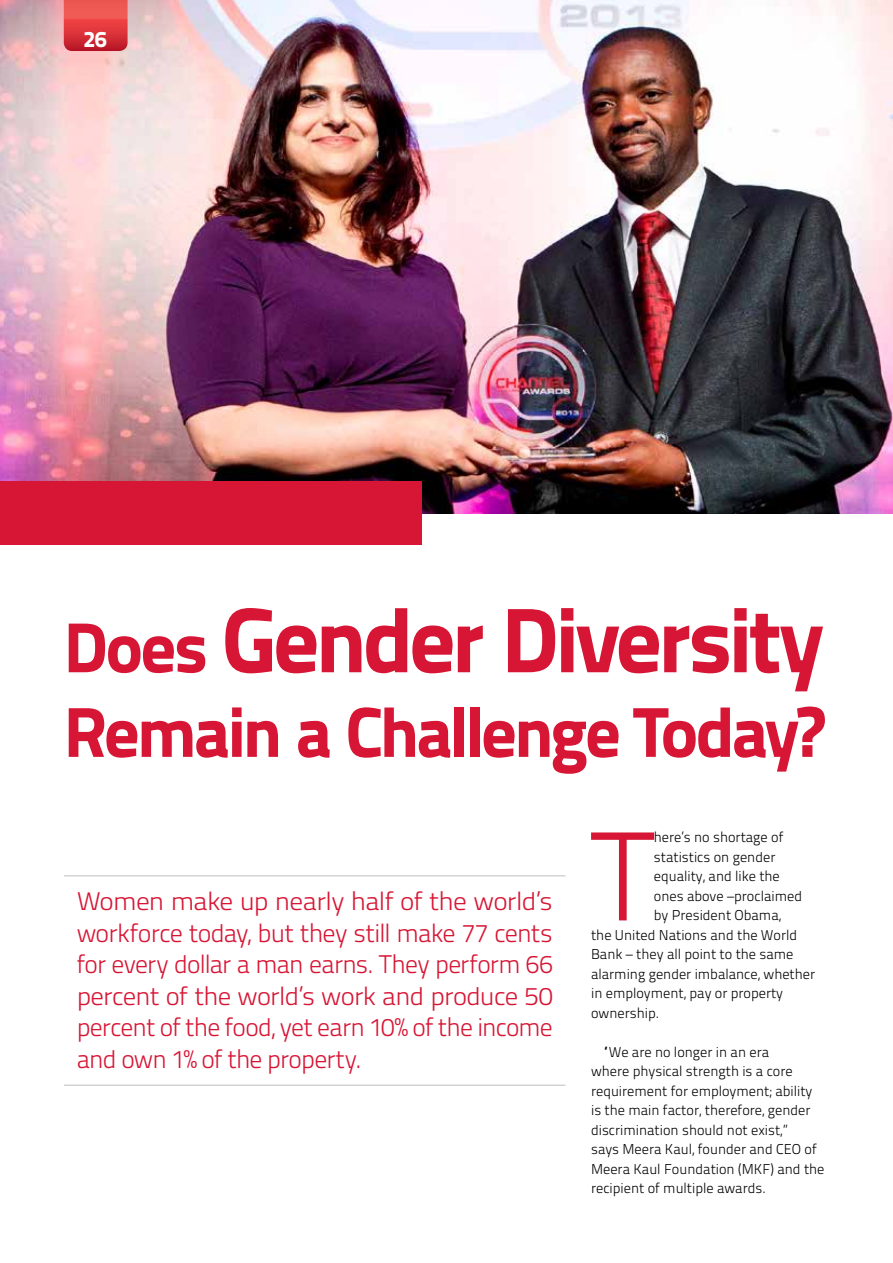
<style>
.page{position:relative;width:893px;height:1263px;background:#fff}
.page>*{position:absolute;margin:0;border:0;box-sizing:border-box;transform-origin:0 0}
.t1{font:300 126.15px "Titillium Text 22 L";color:#d71635}
.t2{font:800 91.5px "Titillium Text 22 L";letter-spacing:-.045em;color:#d71635}
.t3{font:800 70.5px "Titillium Text 22 L";letter-spacing:-.045em;color:#d71635}
.t4{font:300 25.5px/31.5px "Titillium Text 22 L";letter-spacing:-.03em;color:#d71635;text-align:justify;scale:1.07 1}
.t5{font:800 22.5px "Titillium Text 22 L";color:#fff}
.t6{font:300 14.25px/19.5px "Titillium Text 22 L";color:#000}
.s1{font-size:70.5px}
</style>
<div class="page">
<img style="left:0;top:0;width:893px;height:513px">
<div style="left:0;top:481px;width:421px;height:64px;background:#d71635"></div>
<hr style="left:64px;top:875px;width:502px;height:1px;background:#bcbec0">
<hr style="left:64px;top:1085px;width:502px;height:1px;background:#bcbec0">
<svg style="left:64px;top:0;width:64px;height:51px;background:#df4043"></svg>
<h3 class="t5" style="left:83px;top:21px;width:25px">26</h3>
<h2 class="t2" style="left:64px;top:568px;width:761px"><span class="s1">Does</span> Gender Diversity</h2>
<h3 class="t3" style="left:64px;top:677px;width:762px">Remain a Challenge Today?</h3>
<p class="t4" style="left:77px;top:884px;width:447px">Women make up nearly half of the world’s workforce today, but they still make 77 cents for every dollar a man earns. They perform 66 percent of the world’s work and produce 50 percent of the food, yet earn 10% of the income and own 1% of the property.</p>
<h1 class="t1" style="left:591px;top:784px;width:64px">T</h1>
<p class="t6" style="left:654px;top:827px;width:131px">here’s no shortage of</p>
<p class="t6" style="left:654px;top:846px;width:123px">statistics on gender</p>
<p class="t6" style="left:654px;top:866px;width:127px">equality, and like the</p>
<p class="t6" style="left:654px;top:885px;width:150px">ones above –proclaimed</p>
<p class="t6" style="left:654px;top:905px;width:129px">by President Obama,</p>
<p class="t6" style="left:591px;top:924px;width:208px">the United Nations and the World</p>
<p class="t6" style="left:591px;top:944px;width:204px">Bank – they all point to the same</p>
<p class="t6" style="left:591px;top:963px;width:226px">alarming gender imbalance, whether</p>
<p class="t6" style="left:591px;top:983px;width:194px">in employment, pay or property</p>
<p class="t6" style="left:591px;top:1002px;width:70px">ownership.</p>
<p class="t6" style="left:591px;top:1041px;width:235px;text-indent:13px">“We are no longer in an era<br>where physical strength is a core requirement for employment; ability is the main factor, therefore, gender discrimination should not exist,”<br>says Meera Kaul, founder and CEO of Meera Kaul Foundation (MKF) and the recipient of multiple awards.</p>
</div>
